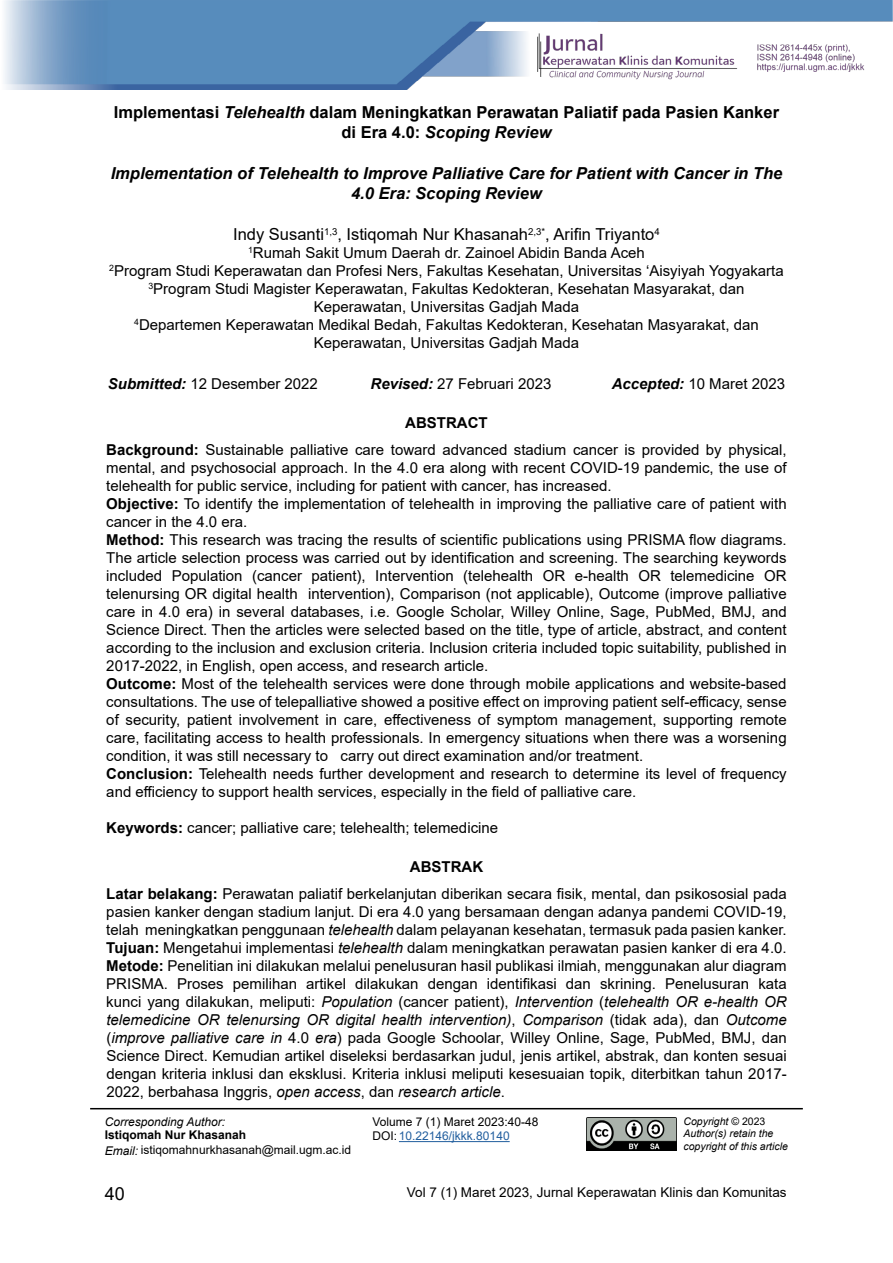
<style>
.page{position:relative;width:893px;height:1263px;background:#fff}
.page>*{position:absolute;margin:0;border:0;box-sizing:border-box;transform-origin:0 0}
.t1{font:18px "Arial";color:#000}
.t2{font:700 16.5px/19.8px "Arial";color:#000;text-align:center}
.t3{font:italic 700 16.5px/19.8px "Arial";color:#000;text-align:center}
.t4{font:16.5px "Arial";color:#000}
.t5{font:15px/18px "Arial";color:#000;text-align:center}
.t6{font:13.5px "Arial";color:#000}
.t7{font:12px/14.4px "Arial";color:#000}
.t8{font:italic 12px "Arial";color:#000}
.t9{font:700 12px "Arial";color:#000}
.t10{font:italic 10.5px/12.6px "Arial";color:#000}
.s1{font-style:italic}
.s2{font-weight:700;font-style:italic}
.s3{font-weight:700}
.s4{color:#215e9e}
.s5{font-style:normal}
</style>
<div class="page">
<hr style="left:90px;top:1108px;width:713px;height:1px;background:#000">
<img style="left:4px;top:0;width:889px;height:89px">
<img style="left:586px;top:1117px;width:91px;height:33px">
<hr style="left:399px;top:1141px;width:111px;height:1px;background:#215e9e">
<p class="t2" style="left:114px;top:103px;width:667px">Implementasi <span class="s1">Telehealth</span> dalam Meningkatkan Perawatan Paliatif pada Pasien Kanker di Era 4.0: <span class="s1">Scoping Review</span></p>
<p class="t3" style="left:111px;top:164px;width:673px">Implementation of Telehealth to Improve Palliative Care for Patient with Cancer in The<br>4.0 Era: Scoping Review</p>
<p class="t4" style="left:233px;top:223px;width:428px">Indy Susanti<sup>1,3</sup>, Istiqomah Nur Khasanah<sup>2,3*</sup>, Arifin Triyanto<sup>4</sup></p>
<p class="t5" style="left:109px;top:244px;width:676px"><sup>1</sup>Rumah Sakit Umum Daerah dr. Zainoel Abidin Banda Aceh<br><sup>2</sup>Program Studi Keperawatan dan Profesi Ners, Fakultas Kesehatan, Universitas ‘Aisyiyah Yogyakarta <sup>3</sup>Program Studi Magister Keperawatan, Fakultas Kedokteran, Kesehatan Masyarakat, dan Keperawatan, Universitas Gadjah Mada<br><sup>4</sup>Departemen Keperawatan Medikal Bedah, Fakultas Kedokteran, Kesehatan Masyarakat, dan Keperawatan, Universitas Gadjah Mada</p>
<p class="t5" style="left:108px;top:375px;width:212px"><span class="s2">Submitted:</span> 12 Desember 2022</p>
<p class="t5" style="left:371px;top:375px;width:182px"><span class="s2">Revised:</span> 27 Februari 2023</p>
<p class="t5" style="left:612px;top:375px;width:175px"><span class="s2">Accepted:</span> 10 Maret 2023</p>
<p class="t5" style="left:106px;top:410px;width:682px;line-height:26.5px"><span class="s3">ABSTRACT<br>Background:</span> Sustainable palliative care toward advanced stadium cancer is provided by physical,</p>
<p class="t5" style="left:106px;top:458px;width:682px;text-align:left">mental, and psychosocial approach. In the 4.0 era along with recent COVID-19 pandemic, the use of telehealth for public service, including for patient with cancer, has increased.<br><span class="s3">Objective:</span> To identify the implementation of telehealth in improving the palliative care of patient with cancer in the 4.0 era.<br><span class="s3">Method:</span> This research was tracing the results of scientific publications using PRISMA flow diagrams.<br>The article selection process was carried out by identification and screening. The searching keywords included Population (cancer patient), Intervention (telehealth OR e-health OR telemedicine OR telenursing OR digital health intervention), Comparison (not applicable), Outcome (improve palliative care in 4.0 era) in several databases, i.e. Google Scholar, Willey Online, Sage, PubMed, BMJ, and Science Direct. Then the articles were selected based on the title, type of article, abstract, and content according to the inclusion and exclusion criteria. Inclusion criteria included topic suitability, published in 2017-2022, in English, open access, and research article.<br><span class="s3">Outcome:</span> Most of the telehealth services were done through mobile applications and website-based consultations. The use of telepalliative showed a positive effect on improving patient self-efficacy, sense of security, patient involvement in care, effectiveness of symptom management, supporting remote care, facilitating access to health professionals. In emergency situations when there was a worsening condition, it was still necessary to carry out direct examination and/or treatment.<br><span class="s3">Conclusion:</span> Telehealth needs further development and research to determine its level of frequency and efficiency to support health services, especially in the field of palliative care.</p>
<p class="t5" style="left:106px;top:818px;width:393px"><span class="s3">Keywords:</span> cancer; palliative care; telehealth; telemedicine</p>
<p class="t5" style="left:106px;top:853px;width:682px;line-height:26.5px"><span class="s3">ABSTRAK<br>Latar belakang:</span> Perawatan paliatif berkelanjutan diberikan secara fisik, mental, dan psikososial pada</p>
<p class="t5" style="left:106px;top:902px;width:682px;text-align:justify">pasien kanker dengan stadium lanjut. Di era 4.0 yang bersamaan dengan adanya pandemi COVID-19, telah meningkatkan penggunaan <span class="s1">telehealth</span> dalam pelayanan kesehatan, termasuk pada pasien kanker.<br><span class="s3">Tujuan:</span> Mengetahui implementasi <span class="s1">telehealth</span> dalam meningkatkan perawatan pasien kanker di era 4.0.<br><span class="s3">Metode:</span> Penelitian ini dilakukan melalui penelusuran hasil publikasi ilmiah, menggunakan alur diagram PRISMA. Proses pemilihan artikel dilakukan dengan identifikasi dan skrining. Penelusuran kata kunci yang dilakukan, meliputi: <span class="s1">Population</span> (cancer patient), <span class="s1">Intervention</span> (<span class="s1">telehealth OR e-health OR telemedicine OR telenursing OR digital health intervention)</span>, <span class="s1">Comparison</span> (tidak ada), dan <span class="s1">Outcome </span>(<span class="s1">improve palliative care in</span> 4.0 <span class="s1">era</span>) pada Google Schoolar, Willey Online, Sage, PubMed, BMJ, dan Science Direct. Kemudian artikel diseleksi berdasarkan judul, jenis artikel, abstrak, dan konten sesuai dengan kriteria inklusi dan eksklusi. Kriteria inklusi meliputi kesesuaian topik, diterbitkan tahun 2017- 2022, berbahasa Inggris, <span class="s1">open access</span>, dan <span class="s1">research article</span>.</p>
<p class="t8" style="left:105px;top:1114px;width:122px">Corresponding Author:</p>
<p class="t7" style="left:105px;top:1143px;width:248px"><span class="s1">Email:</span> istiqomahnurkhasanah@mail.ugm.ac.id</p>
<p class="t9" style="left:105px;top:1127px;width:143px">Istiqomah Nur Khasanah</p>
<p class="t7" style="left:373px;top:1114px;width:168px">Volume 7 (1) Maret 2023:40-48<br>DOI:<span class="s4">10.22146/jkkk.80140</span></p>
<p class="t10" style="left:683px;top:1115px;width:106px">Copyright <span class="s5">© 2023<br></span>Author(s) retain the copyright of this article</p>
<p class="t1" style="left:105px;top:1181px;width:22px">40</p>
<p class="t6" style="left:407px;top:1183px;width:381px">Vol 7 (1) Maret 2023, Jurnal Keperawatan Klinis dan Komunitas</p>
</div>
